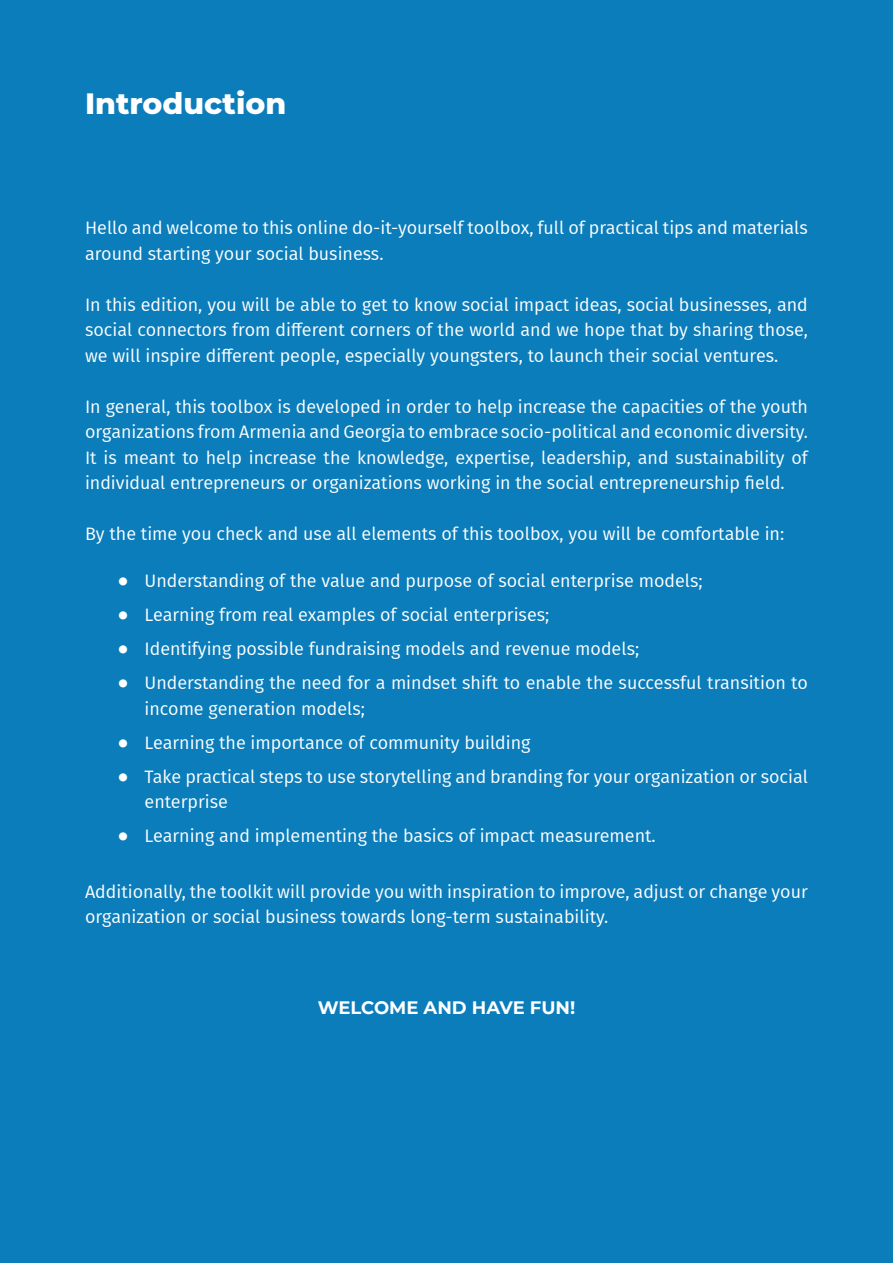
<style>
.page{position:relative;width:893px;height:1263px;background:#0b7dbb}
.page>*{position:absolute;margin:0;border:0;box-sizing:border-box;transform-origin:0 0}
.t1{font:800 30px "Montserrat";color:#fff}
.t2{font:18px/25.5px "Fira GO";color:#fff}
.t3{font:700 18px "Montserrat";color:#fff}
</style>
<div class="page">
<h1 class="t1" style="left:85px;top:81px;width:203px">Introduction</h1>
<p class="t2" style="left:85px;top:215px;width:724px">Hello and welcome to this online do-it-yourself toolbox, full of practical tips and materials around starting your social business.</p>
<p class="t2" style="left:85px;top:292px;width:724px;text-align:justify">In this edition, you will be able to get to know social impact ideas, social businesses, and social connectors from different corners of the world and we hope that by sharing those, we will inspire different people, especially youngsters, to launch their social ventures.</p>
<p class="t2" style="left:85px;top:394px;width:724px;text-align:justify">In general, this toolbox is developed in order to help increase the capacities of the youth organizations from Armenia and Georgia to embrace socio-political and economic diversity.<br>It is meant to help increase the knowledge, expertise, leadership, and sustainability of individual entrepreneurs or organizations working in the social entrepreneurship field.</p>
<p class="t2" style="left:85px;top:521px;width:701px">By the time you check and use all elements of this toolbox, you will be comfortable in:</p>
<p class="t2" style="left:118px;top:564px;width:692px;line-height:34px">⦁ Understanding of the value and purpose of social enterprise models;<br>⦁ Learning from real examples of social enterprises;<br>⦁ Identifying possible fundraising models and revenue models;<br>⦁ Understanding the need for a mindset shift to enable the successful transition to</p>
<p class="t2" style="left:118px;top:691px;width:692px;line-height:34px;text-indent:27px">income generation models;<br>⦁ Learning the importance of community building<br>⦁ Take practical steps to use storytelling and branding for your organization or social</p>
<p class="t2" style="left:118px;top:785px;width:540px;line-height:34px;text-indent:27px">enterprise<br>⦁ Learning and implementing the basics of impact measurement.</p>
<p class="t2" style="left:85px;top:879px;width:724px">Additionally, the toolkit will provide you with inspiration to improve, adjust or change your organization or social business towards long-term sustainability.</p>
<p class="t3" style="left:318px;top:995px;width:259px">WELCOME AND HAVE FUN!</p>
</div>
